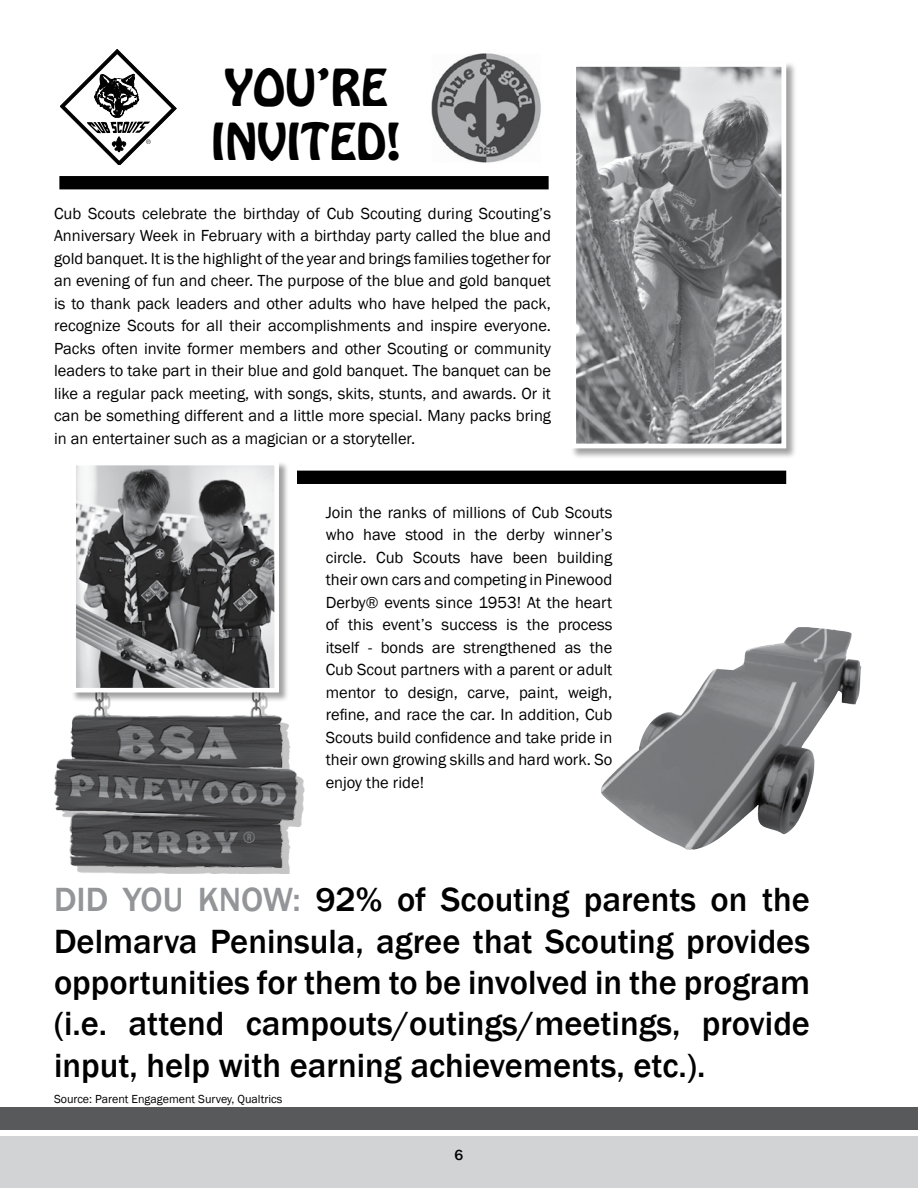
<style>
.page{position:relative;width:918px;height:1188px;background:#fff}
.page>*{position:absolute;margin:0;border:0;box-sizing:border-box;transform-origin:0 0}
.t1{font:45px/54px "Hobo Std";color:#000}
.t2{font:500 34.5px/41.4px "Franklin Gothic";color:#000;text-align:justify}
.t3{font:16.5px/22.5px "Franklin Gothic";color:#000;text-align:justify}
.t4{font:500 15px "Franklin Gothic";color:#000}
.t5{font:12px "Franklin Gothic";color:#000}
.s1{color:#939598}
</style>
<div class="page">
<div style="left:0;top:1107px;width:918px;height:23px;background:#58595b"></div>
<div style="left:0;top:1136px;width:918px;height:52px;background:#d1d3d4"></div>
<div style="left:571px;top:61px;width:226px;height:398px;background:#000;opacity:.37"></div>
<img style="left:577px;top:68px;width:203px;height:374px">
<div style="left:571px;top:62px;width:215px;height:386px;border:5px solid #fff"></div>
<img style="left:431px;top:53px;width:110px;height:110px">
<svg style="left:60px;top:49px;width:116px;height:116px"></svg>
<div style="left:60px;top:177px;width:488px;height:12px;background:#000"></div>
<div style="left:59px;top:176px;width:490px;height:13px;border:2px solid #000"></div>
<img style="left:601px;top:627px;width:260px;height:223px">
<div style="left:61px;top:674px;width:243px;height:200px;background:#000;opacity:.23"></div>
<img style="left:54px;top:674px;width:244px;height:193px">
<div style="left:71px;top:461px;width:218px;height:242px;background:#000;opacity:.37"></div>
<img style="left:77px;top:467px;width:196px;height:219px">
<div style="left:71px;top:461px;width:208px;height:231px;border:5px solid #fff"></div>
<div style="left:298px;top:471px;width:487px;height:12px;background:#000"></div>
<div style="left:297px;top:471px;width:489px;height:13px;border:2px solid #000"></div>
<h1 class="t1" style="left:211px;top:61px;width:192px">YOU’RE<br>INVITED!</h1>
<p class="t3" style="left:54px;top:202px;width:499px">Cub Scouts celebrate the birthday of Cub Scouting during Scouting’s Anniversary Week in February with a birthday party called the blue and gold banquet. It is the highlight of the year and brings families together for an evening of fun and cheer. The purpose of the blue and gold banquet is to thank pack leaders and other adults who have helped the pack, recognize Scouts for all their accomplishments and inspire everyone.<br>Packs often invite former members and other Scouting or community leaders to take part in their blue and gold banquet. The banquet can be like a regular pack meeting, with songs, skits, stunts, and awards. Or it can be something different and a little more special. Many packs bring in an entertainer such as a magician or a storyteller.</p>
<p class="t3" style="left:326px;top:501px;width:288px">Join the ranks of millions of Cub Scouts who have stood in the derby winner’s circle. Cub Scouts have been building their own cars and competing in Pinewood Derby® events since 1953! At the heart of this event’s success is the process itself - bonds are strengthened as the Cub Scout partners with a parent or adult mentor to design, carve, paint, weigh, refine, and race the car. In addition, Cub Scouts build confidence and take pride in their own growing skills and hard work. So enjoy the ride!</p>
<p class="t2" style="left:54px;top:879px;width:758px"><span class="s1">DID YOU KNOW:</span> 92% of Scouting parents on the Delmarva Peninsula, agree that Scouting provides opportunities for them to be involved in the program (i.e. attend campouts/outings/meetings, provide input, help with earning achievements, etc.).</p>
<p class="t5" style="left:54px;top:1092px;width:230px">Source: Parent Engagement Survey, Qualtrics</p>
<p class="t4" style="left:455px;top:1146px;width:10px">6</p>
</div>
